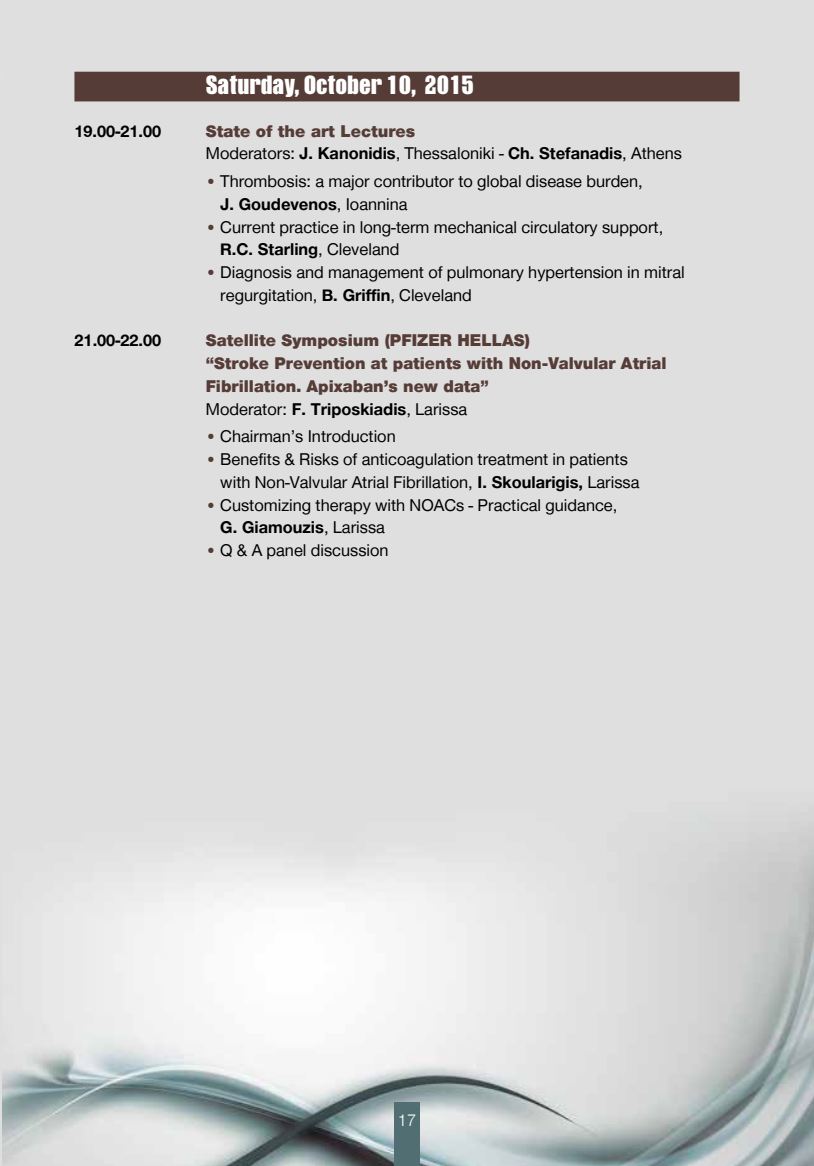
<style>
.page{position:relative;width:814px;height:1166px;background:#fff}
.page>*{position:absolute;margin:0;border:0;box-sizing:border-box;transform-origin:0 0}
.t1{font:900 24.5px "PF Fusion Sans";color:#fff}
.t2{font:17.5px/22.8px "Helvetica Neue Greek";color:#000}
.t3{font:900 17.5px/22.8px "Helvetica Neue Greek";color:#563c37}
.t4{font:700 17.5px "Helvetica Neue Greek";color:#000}
.t5{font:300 17.5px "Helvetica Neue Greek";color:#fff}
.s1{font-weight:900;color:#563c37}
.s2{font-weight:700}
.s3{font-size:17.15px;color:#563c37}
.s4{font-weight:400;color:#000}
.s5{font-weight:700;color:#000}
</style>
<div class="page">
<img style="left:2px;top:0;width:812px;height:1166px">
<div style="left:394px;top:1103px;width:25px;height:63px;background:#516e72"></div>
<div style="left:74px;top:72px;width:665px;height:29px;background:#563c37"></div>
<h1 class="t1" style="left:206px;top:70px;width:270px">Saturday, October 10, 2015</h1>
<p class="t4" style="left:74px;top:122px;width:88px">19.00-21.00</p>
<p class="t2" style="left:206px;top:119px;width:478px"><span class="s1">State of the art Lectures<br></span>Moderators: <span class="s2">J. Kanonidis</span>, Thessaloniki - <span class="s2">Ch. Stefanadis</span>, Athens</p>
<p class="t2" style="left:220px;top:170px;width:424px;text-indent:-15px"><span class="s3">•</span> Thrombosis: a major contributor to global disease burden,<br><span class="s2">J. Goudevenos</span>, Ioannina</p>
<p class="t2" style="left:220px;top:215px;width:444px;text-indent:-15px"><span class="s3">•</span> Current practice in long-term mechanical circulatory support,<br><span class="s2">R.C. Starling</span>, Cleveland</p>
<p class="t2" style="left:220px;top:261px;width:466px;text-indent:-15px"><span class="s3">•</span> Diagnosis and management of pulmonary hypertension in mitral regurgitation, <span class="s2">B. Griffin</span>, Cleveland</p>
<p class="t4" style="left:74px;top:331px;width:88px">21.00-22.00</p>
<p class="t3" style="left:206px;top:329px;width:462px">Satellite Symposium (PFIZER HELLAS)<br>“Stroke Prevention at patients with Non-Valvular Atrial Fibrillation. Apixaban’s new data”<br><span class="s4">Moderator:</span> <span class="s5">F. Triposkiadis</span><span class="s4">, Larissa</span></p>
<p class="t2" style="left:206px;top:425px;width:191px"><span class="s3">•</span> Chairman’s Introduction</p>
<p class="t2" style="left:220px;top:448px;width:421px;text-indent:-15px"><span class="s3">•</span> Benefits &amp; Risks of anticoagulation treatment in patients with Non-Valvular Atrial Fibrillation, <span class="s2">I. Skoularigis,</span> Larissa</p>
<p class="t2" style="left:220px;top:493px;width:398px;text-indent:-15px"><span class="s3">•</span> Customizing therapy with NOACs - Practical guidance,<br><span class="s2">G. Giamouzis</span>, Larissa</p>
<p class="t2" style="left:206px;top:539px;width:184px"><span class="s3">•</span> Q &amp; A panel discussion</p>
<p class="t5" style="left:398px;top:1111px;width:20px">17</p>
</div>
